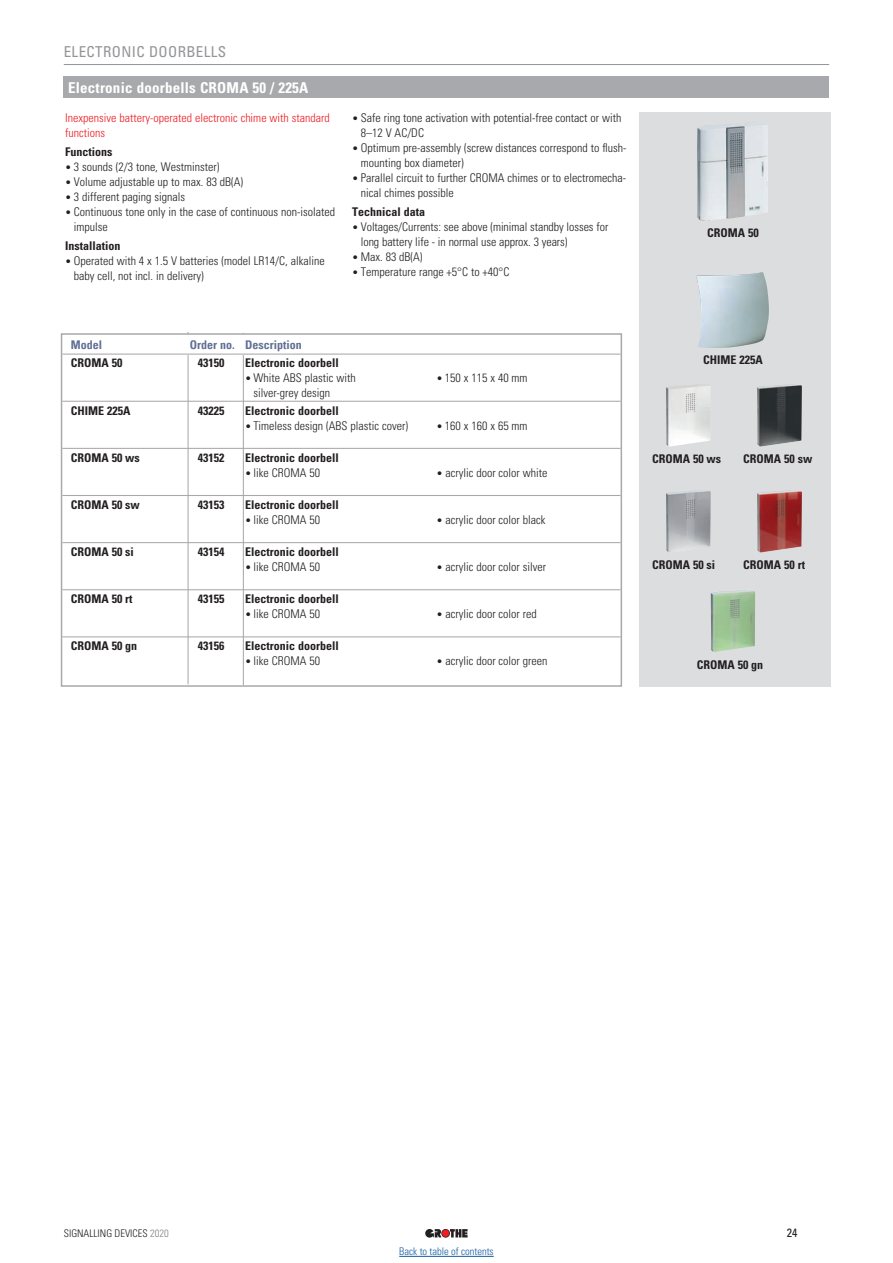
<style>
.page{position:relative;width:893px;height:1263px;background:#fff}
.page>*{position:absolute;margin:0;border:0;box-sizing:border-box;transform-origin:0 0}
.t1{font:700 condensed 15px "Univers LT Std";letter-spacing:.015em;color:#fff}
.t2{font:condensed 15px "Univers LT Std";letter-spacing:.025em;color:#939598}
.t3{font:300 condensed 12px/15px "Univers LT Std";color:#231f20}
.t4{font:700 condensed 12px "Univers LT Std";color:#231f20}
.t5{font:300 condensed 12px/15px "Univers LT Std";color:#ee1d23}
.t6{font:700 condensed 12px "Univers LT Pro";color:#617094}
.t7{font:condensed 12px "Univers LT Std";color:#231f20}
.t8{font:300 condensed 10.5px "Univers LT Std";color:#231f20}
.t9{font:300 condensed 10.5px "Univers LT Std";color:#175d9e}
.s1{font-size:10.5px}
.s2{color:#808285}
</style>
<div class="page">
<hr style="left:64px;top:64px;width:765px;height:1px;background:#939598">
<svg style="left:450px;top:1229px;width:18px;height:8px"></svg>
<svg style="left:425px;top:1229px;width:16px;height:8px"></svg>
<svg style="left:441px;top:1229px;width:9px;height:8px"></svg>
<div style="left:442px;top:1229px;width:7px;height:8px;background:#ee1d23;border-radius:50%"></div>
<div style="left:639px;top:112px;width:192px;height:575px;background:#dcdddf"></div>
<hr style="left:188px;top:332px;width:1px;height:352px;background:#a8a9ad">
<hr style="left:243px;top:333px;width:1px;height:352px;background:#a8a9ad">
<div style="left:64px;top:77px;width:765px;height:21px;background:#a8a9ad"></div>
<img style="left:696px;top:272px;width:73px;height:76px">
<img style="left:697px;top:124px;width:71px;height:97px">
<img style="left:666px;top:384px;width:45px;height:63px">
<img style="left:757px;top:384px;width:45px;height:63px">
<img style="left:666px;top:490px;width:45px;height:62px">
<img style="left:757px;top:490px;width:45px;height:63px">
<img style="left:711px;top:590px;width:44px;height:62px">
<div style="left:62px;top:334px;width:559px;height:21px;background:#fff"></div>
<hr style="left:62px;top:354px;width:559px;height:1px;background:#a8a9ad">
<hr style="left:62px;top:401px;width:559px;height:1px;background:#a8a9ad">
<hr style="left:62px;top:448px;width:559px;height:1px;background:#a8a9ad">
<hr style="left:62px;top:495px;width:559px;height:1px;background:#a8a9ad">
<hr style="left:62px;top:542px;width:559px;height:1px;background:#a8a9ad">
<hr style="left:62px;top:589px;width:559px;height:1px;background:#a8a9ad">
<hr style="left:62px;top:636px;width:559px;height:1px;background:#a8a9ad">
<div style="left:61px;top:333px;width:561px;height:354px;border:2px solid #a8a9ad"></div>
<hr style="left:399px;top:1256px;width:95px;height:1px;background:#175d9e">
<p class="t2" style="left:64px;top:42px;width:164px">ELECTRONIC DOORBELLS</p>
<p class="t1" style="left:68px;top:78px;width:242px">Electronic doorbells CROMA 50 / 225A</p>
<p class="t5" style="left:65px;top:110px;width:266px">Inexpensive battery-operated electronic chime with standard functions</p>
<p class="t4" style="left:65px;top:144px;width:49px">Functions</p>
<p class="t3" style="left:65px;top:159px;width:156px"><span class="s1">•</span> 3 sounds (2/3 tone, Westminster)</p>
<p class="t3" style="left:65px;top:174px;width:179px"><span class="s1">•</span> Volume adjustable up to max. 83 dB(A)</p>
<p class="t3" style="left:65px;top:189px;width:121px"><span class="s1">•</span> 3 different paging signals</p>
<p class="t3" style="left:74px;top:204px;width:263px;text-indent:-8px"><span class="s1">•</span> Continuous tone only in the case of continuous non-isolated impulse</p>
<p class="t4" style="left:65px;top:238px;width:57px">Installation</p>
<p class="t3" style="left:74px;top:253px;width:252px;text-indent:-8px"><span class="s1">•</span> Operated with 4 x 1.5 V batteries (model LR14/C, alkaline baby cell, not incl. in delivery)</p>
<p class="t3" style="left:361px;top:110px;width:262px;text-indent:-8px"><span class="s1">•</span> Safe ring tone activation with potential-free contact or with<br>8–12 V AC/DC</p>
<p class="t3" style="left:361px;top:140px;width:267px;text-indent:-8px"><span class="s1">•</span> Optimum pre-assembly (screw distances correspond to flush&shy;mounting box diameter)</p>
<p class="t3" style="left:361px;top:170px;width:267px;text-indent:-8px"><span class="s1">•</span> Parallel circuit to further CROMA chimes or to electromecha&shy;nical chimes possible</p>
<p class="t4" style="left:352px;top:204px;width:74px">Technical data</p>
<p class="t3" style="left:361px;top:219px;width:249px;text-indent:-9px"><span class="s1">•</span> Voltages/Currents: see above (minimal standby losses for long battery life - in normal use approx. 3 years)</p>
<p class="t3" style="left:352px;top:249px;width:72px"><span class="s1">•</span> Max. 83 dB(A)</p>
<p class="t3" style="left:352px;top:264px;width:159px"><span class="s1">•</span> Temperature range +5°C to +40°C</p>
<p class="t6" style="left:71px;top:337px;width:33px">Model</p>
<p class="t6" style="left:190px;top:337px;width:113px">Order no. Description</p>
<p class="t4" style="left:71px;top:356px;width:53px">CROMA 50</p>
<p class="t4" style="left:198px;top:356px;width:28px">43150</p>
<p class="t4" style="left:245px;top:356px;width:95px">Electronic doorbell</p>
<p class="t3" style="left:245px;top:371px;width:112px"><span class="s1">•</span> White ABS plastic with</p>
<p class="t3" style="left:436px;top:371px;width:93px"><span class="s1">•</span> 150 x 115 x 40 mm</p>
<p class="t3" style="left:254px;top:386px;width:78px">silver-grey design</p>
<p class="t4" style="left:71px;top:403px;width:61px">CHIME 225A</p>
<p class="t4" style="left:198px;top:403px;width:28px">43225</p>
<p class="t4" style="left:245px;top:403px;width:95px">Electronic doorbell</p>
<p class="t3" style="left:245px;top:418px;width:164px"><span class="s1">•</span> Timeless design (ABS plastic cover)</p>
<p class="t3" style="left:436px;top:418px;width:93px"><span class="s1">•</span> 160 x 160 x 65 mm</p>
<p class="t4" style="left:71px;top:450px;width:71px">CROMA 50 ws</p>
<p class="t4" style="left:198px;top:450px;width:28px">43152</p>
<p class="t4" style="left:245px;top:450px;width:95px">Electronic doorbell</p>
<p class="t3" style="left:245px;top:465px;width:77px"><span class="s1">•</span> like CROMA 50</p>
<p class="t3" style="left:436px;top:465px;width:113px"><span class="s1">•</span> acrylic door color white</p>
<p class="t4" style="left:71px;top:497px;width:71px">CROMA 50 sw</p>
<p class="t4" style="left:198px;top:497px;width:28px">43153</p>
<p class="t4" style="left:245px;top:497px;width:95px">Electronic doorbell</p>
<p class="t3" style="left:245px;top:512px;width:77px"><span class="s1">•</span> like CROMA 50</p>
<p class="t3" style="left:436px;top:512px;width:111px"><span class="s1">•</span> acrylic door color black</p>
<p class="t4" style="left:71px;top:544px;width:65px">CROMA 50 si</p>
<p class="t4" style="left:198px;top:544px;width:28px">43154</p>
<p class="t4" style="left:245px;top:544px;width:95px">Electronic doorbell</p>
<p class="t3" style="left:245px;top:559px;width:77px"><span class="s1">•</span> like CROMA 50</p>
<p class="t3" style="left:436px;top:559px;width:111px"><span class="s1">•</span> acrylic door color silver</p>
<p class="t4" style="left:71px;top:591px;width:63px">CROMA 50 rt</p>
<p class="t4" style="left:198px;top:591px;width:28px">43155</p>
<p class="t4" style="left:245px;top:591px;width:95px">Electronic doorbell</p>
<p class="t3" style="left:245px;top:606px;width:77px"><span class="s1">•</span> like CROMA 50</p>
<p class="t3" style="left:436px;top:606px;width:102px"><span class="s1">•</span> acrylic door color red</p>
<p class="t4" style="left:71px;top:638px;width:68px">CROMA 50 gn</p>
<p class="t4" style="left:198px;top:638px;width:28px">43156</p>
<p class="t4" style="left:245px;top:638px;width:95px">Electronic doorbell</p>
<p class="t3" style="left:245px;top:653px;width:77px"><span class="s1">•</span> like CROMA 50</p>
<p class="t3" style="left:436px;top:653px;width:112px"><span class="s1">•</span> acrylic door color green</p>
<p class="t4" style="left:707px;top:225px;width:53px">CROMA 50</p>
<p class="t4" style="left:703px;top:353px;width:61px">CHIME 225A</p>
<p class="t4" style="left:652px;top:452px;width:71px">CROMA 50 ws</p>
<p class="t4" style="left:743px;top:452px;width:71px">CROMA 50 sw</p>
<p class="t4" style="left:652px;top:558px;width:65px">CROMA 50 si</p>
<p class="t4" style="left:743px;top:558px;width:63px">CROMA 50 rt</p>
<p class="t4" style="left:697px;top:657px;width:68px">CROMA 50 gn</p>
<p class="t8" style="left:64px;top:1227px;width:106px">SIGNALLING DEVICES <span class="s2">2020</span></p>
<p class="t9" style="left:399px;top:1245px;width:96px">Back to table of contents</p>
<p class="t7" style="left:787px;top:1225px;width:12px">24</p>
</div>
